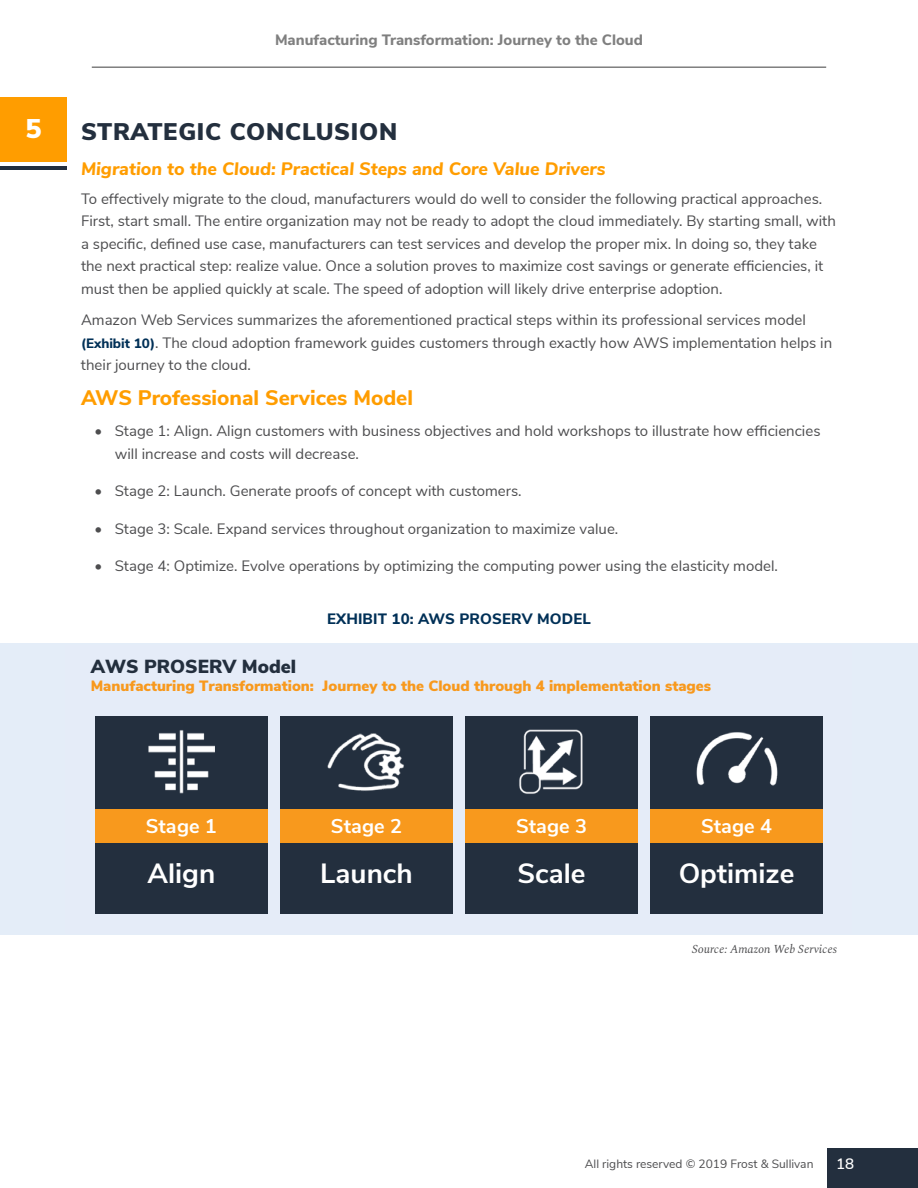
<style>
.page{position:relative;width:918px;height:1188px;background:#fff}
.page>*{position:absolute;margin:0;border:0;box-sizing:border-box;transform-origin:0 0}
.t1{font:700 27.75px "Nunito Sans";color:#fff}
.t2{font:900 27px "Nunito Sans";color:#fff}
.t3{font:900 24px "Nunito Sans";letter-spacing:.03em;color:#232f3e}
.t4{font:800 21px "Nunito Sans";color:#ff9d00}
.t5{font:700 19.95px "Nunito Sans";color:#fff}
.t6{font:900 18.9px "Nunito Sans";color:#232f3e}
.t7{font:italic 800 18px "Nunito Sans";color:#ff9d00}
.t8{font:15px/22.5px "Nunito Sans";color:#4d4d4f}
.t9{font:800 15px "Nunito Sans";color:#7f7f7f}
.t10{font:800 15px "Nunito Sans";letter-spacing:.01em;color:#003057}
.t11{font:600 15px "Nunito Sans";color:#fff}
.t12{font:900 14.85px "Nunito Sans";color:#f8991d}
.t13{font:12px "Nunito Sans";color:#4d4d4f}
.t14{font:italic 12px "Spectral";color:#4d4d4f}
.s1{font-weight:800;font-size:13.5px;color:#003057}
</style>
<div class="page">
<hr style="left:92px;top:66px;width:734px;height:2px;background:#7f7f7f">
<div style="left:828px;top:1148px;width:90px;height:40px;background:#232f3e"></div>
<div style="left:0;top:643px;width:918px;height:291px;background:#e4edf8"></div>
<div style="left:95px;top:717px;width:173px;height:197px;background:#232f3e"></div>
<div style="left:95px;top:809px;width:173px;height:34px;background:#f8991d"></div>
<img style="left:149px;top:730px;width:65px;height:64px">
<div style="left:280px;top:717px;width:173px;height:197px;background:#232f3e"></div>
<div style="left:280px;top:809px;width:173px;height:34px;background:#f8991d"></div>
<img style="left:308px;top:716px;width:117px;height:75px">
<div style="left:465px;top:717px;width:173px;height:197px;background:#232f3e"></div>
<div style="left:465px;top:809px;width:173px;height:34px;background:#f8991d"></div>
<img style="left:519px;top:729px;width:64px;height:65px">
<div style="left:650px;top:717px;width:173px;height:197px;background:#232f3e"></div>
<div style="left:650px;top:809px;width:173px;height:34px;background:#f8991d"></div>
<img style="left:691px;top:716px;width:91px;height:70px">
<div style="left:0;top:97px;width:67px;height:65px;background:#ff9d00"></div>
<hr style="left:0;top:166px;width:67px;height:4px;background:#232f3e">
<h2 class="t2" style="left:25px;top:109px;width:18px">5</h2>
<p class="t9" style="left:275px;top:29px;width:369px">Manufacturing Transformation: Journey to the Cloud</p>
<h3 class="t3" style="left:81px;top:114px;width:318px">STRATEGIC CONCLUSION</h3>
<p class="t7" style="left:81px;top:155px;width:526px">Migration to the Cloud: Practical Steps and Core Value Drivers</p>
<p class="t8" style="left:81px;top:186px;width:756px">To effectively migrate to the cloud, manufacturers would do well to consider the following practical approaches.<br>First, start small. The entire organization may not be ready to adopt the cloud immediately. By starting small, with a specific, defined use case, manufacturers can test services and develop the proper mix. In doing so, they take the next practical step: realize value. Once a solution proves to maximize cost savings or generate efficiencies, it must then be applied quickly at scale. The speed of adoption will likely drive enterprise adoption.</p>
<p class="t8" style="left:81px;top:308px;width:753px">Amazon Web Services summarizes the aforementioned practical steps within its professional services model <span class="s1">(Exhibit 10)</span>. The cloud adoption framework guides customers through exactly how AWS implementation helps in their journey to the cloud.</p>
<h3 class="t4" style="left:81px;top:382px;width:334px">AWS Professional Services Model</h3>
<p class="t8" style="left:115px;top:419px;width:707px;text-indent:-20px">• Stage 1: Align. Align customers with business objectives and hold workshops to illustrate how efficiencies will increase and costs will decrease.</p>
<p class="t8" style="left:94px;top:479px;width:429px">• Stage 2: Launch. Generate proofs of concept with customers.</p>
<p class="t8" style="left:94px;top:516px;width:525px">• Stage 3: Scale. Expand services throughout organization to maximize value.</p>
<p class="t8" style="left:94px;top:554px;width:685px">• Stage 4: Optimize. Evolve operations by optimizing the computing power using the elasticity model.</p>
<p class="t10" style="left:327px;top:608px;width:265px">EXHIBIT 10: AWS PROSERV MODEL</p>
<p class="t6" style="left:91px;top:653px;width:207px">AWS PROSERV Model</p>
<p class="t12" style="left:91px;top:675px;width:622px">Manufacturing Transformation: Journey to the Cloud through 4 implementation stages</p>
<h3 class="t5" style="left:146px;top:811px;width:72px">Stage 1</h3>
<h3 class="t5" style="left:331px;top:811px;width:73px">Stage 2</h3>
<h1 class="t1" style="left:320px;top:853px;width:94px">Launch</h1>
<h1 class="t1" style="left:148px;top:853px;width:69px">Align</h1>
<h3 class="t5" style="left:516px;top:811px;width:72px">Stage 3</h3>
<h1 class="t1" style="left:517px;top:853px;width:70px">Scale</h1>
<h3 class="t5" style="left:701px;top:811px;width:72px">Stage 4</h3>
<h1 class="t1" style="left:679px;top:853px;width:117px">Optimize</h1>
<p class="t14" style="left:692px;top:941px;width:146px">Source: Amazon Web Services</p>
<p class="t13" style="left:585px;top:1155px;width:230px">All rights reserved © 2019 Frost &amp; Sullivan</p>
<p class="t11" style="left:836px;top:1153px;width:19px">18</p>
</div>
